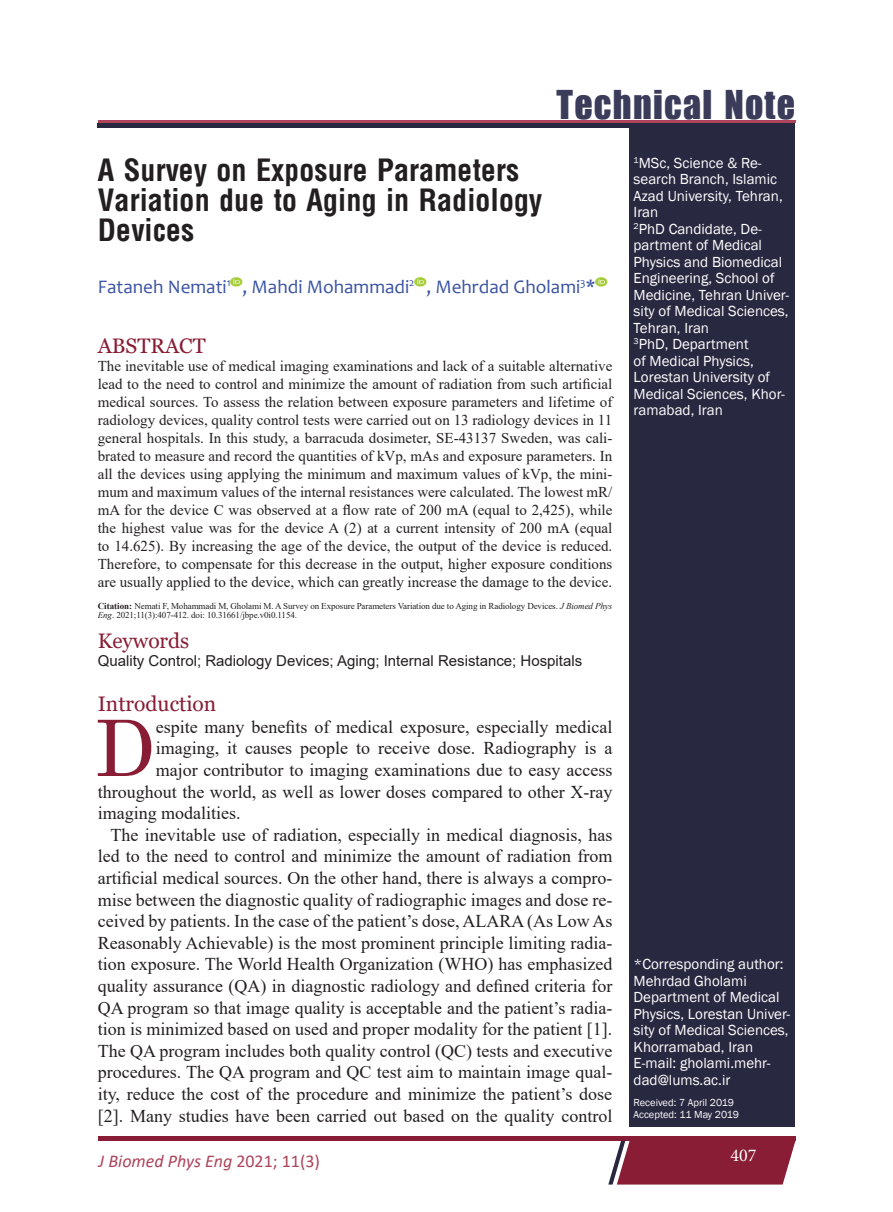
<style>
.page{position:relative;width:893px;height:1212px;background:#fff}
.page>*{position:absolute;margin:0;border:0;box-sizing:border-box;transform-origin:0 0}
.First_Paragraph{font:77.85px "Century Schoolbook";color:#881d35}
.Type_of_Article{font:40.5px "Billboard";letter-spacing:.03em;color:#3a3c5a}
.t1{font:700 30px/30px "Arena Condensed";color:#231f20}
.Heading{font:21px "Georgia";color:#881d35}
.Structured_Abstract{font:21px "Georgia";color:#881d35}
.AUTHOR{font:19.2px "Candara";color:#3a53a3}
.Body{font:18px/21.6px "Times New Roman";color:#231f20;text-align:justify}
.First_Paragraph-2{font:18px "Times New Roman";color:#231f20}
.t2{font:italic 18px "Calibri";color:#ad445b}
.t3{font:18px "Minion Pro";color:#fff}
.First_Paragraph-3{font:15px/18px "Times New Roman";color:#231f20;text-align:justify}
.Affiliation{font:15px/16.5px "Franklin Gothic";color:#fff}
.Keywords{font:15px "Arial";color:#231f20}
.Affiliation-2{font:10.5px "Franklin Gothic";color:#fff}
.Structured_Abstract-2{font:9px/9px "Times New Roman";letter-spacing:-.01em;color:#231f20}
.s1{font-weight:700}
.s2{font-style:italic}
.s3{font-style:normal}
</style>
<div class="page">
<div style="left:98px;top:1136px;width:697px;height:5px;background:#881d35"></div>
<svg style="left:608px;top:1141px;width:187px;height:43px;background:#903147"></svg>
<hr style="left:98px;top:120px;width:698px;height:2px;background:#ad445b">
<div style="left:629px;top:126px;width:166px;height:1001px;background:#292841"></div>
<div style="left:98px;top:123px;width:697px;height:5px;background:#292841"></div>
<svg style="left:231px;top:277px;width:12px;height:10px"></svg>
<svg style="left:414px;top:278px;width:12px;height:9px"></svg>
<svg style="left:595px;top:278px;width:12px;height:9px"></svg>
<p class="Type_of_Article" style="left:557px;top:83px;width:240px">Technical Note</p>
<p class="t1" style="left:98px;top:155px;width:446px">A Survey on Exposure Parameters<br>Variation due to Aging in Radiology<br>Devices</p>
<p class="AUTHOR" style="left:98px;top:274px;width:499px">Fataneh Nemati<sup>1</sup> , Mahdi Mohammadi<sup>2</sup> , Mehrdad Gholami<sup>3</sup>*</p>
<p class="Heading" style="left:98px;top:333px;width:109px">ABSTRACT</p>
<p class="First_Paragraph-3" style="left:98px;top:356px;width:516px">The inevitable use of medical imaging examinations and lack of a suitable alternative lead to the need to control and minimize the amount of radiation from such artificial medical sources. To assess the relation between exposure parameters and lifetime of radiology devices, quality control tests were carried out on 13 radiology devices in 11 general hospitals. In this study, a barracuda dosimeter, SE-43137 Sweden, was cali&shy;brated to measure and record the quantities of kVp, mAs and exposure parameters. In all the devices using applying the minimum and maximum values of kVp, the mini&shy;mum and maximum values of the internal resistances were calculated. The lowest mR/ mA for the device C was observed at a flow rate of 200 mA (equal to 2,425), while the highest value was for the device A (2) at a current intensity of 200 mA (equal to 14.625). By increasing the age of the device, the output of the device is reduced.<br>Therefore, to compensate for this decrease in the output, higher exposure conditions are usually applied to the device, which can greatly increase the damage to the device.</p>
<p class="Structured_Abstract-2" style="left:98px;top:601px;width:516px"><span class="s1">Citation:</span> Nemati F, Mohammadi M, Gholami M. A Survey on Exposure Parameters Variation due to Aging in Radiology Devices. <span class="s2">J Biomed Phys<br>Eng</span>. 2021;11(3):407-412. doi: 10.31661/jbpe.v0i0.1154.</p>
<p class="Structured_Abstract" style="left:98px;top:627px;width:93px">Keywords</p>
<p class="Keywords" style="left:98px;top:650px;width:486px">Quality Control; Radiology Devices; Aging; Internal Resistance; Hospitals</p>
<p class="Heading" style="left:98px;top:691px;width:120px">Introduction</p>
<p class="First_Paragraph" style="left:95px;top:682px;width:62px">D</p>
<p class="First_Paragraph-2" style="left:156px;top:714px;width:458px">espite many benefits of medical exposure, especially medical</p>
<p class="First_Paragraph-2" style="left:156px;top:736px;width:458px">imaging, it causes people to receive dose. Radiography is a</p>
<p class="First_Paragraph-2" style="left:156px;top:757px;width:458px">major contributor to imaging examinations due to easy access</p>
<p class="First_Paragraph-2" style="left:98px;top:779px;width:516px">throughout the world, as well as lower doses compared to other X-ray</p>
<p class="First_Paragraph-2" style="left:98px;top:800px;width:145px">imaging modalities.</p>
<p class="Body" style="left:98px;top:823px;width:516px;text-indent:13px">The inevitable use of radiation, especially in medical diagnosis, has led to the need to control and minimize the amount of radiation from artificial medical sources. On the other hand, there is always a compro&shy;mise between the diagnostic quality of radiographic images and dose re&shy;ceived by patients. In the case of the patient’s dose, ALARA (As Low As Reasonably Achievable) is the most prominent principle limiting radia&shy;tion exposure. The World Health Organization (WHO) has emphasized quality assurance (QA) in diagnostic radiology and defined criteria for QA program so that image quality is acceptable and the patient’s radia&shy;tion is minimized based on used and proper modality for the patient [1].<br>The QA program includes both quality control (QC) tests and executive procedures. The QA program and QC test aim to maintain image qual&shy;ity, reduce the cost of the procedure and minimize the patient’s dose [2]. Many studies have been carried out based on the quality control</p>
<p class="t2" style="left:99px;top:1148px;width:223px">J Biomed Phys Eng <span class="s3">2021; 11(3)</span></p>
<p class="Affiliation" style="left:634px;top:155px;width:151px"><sup>1</sup>MSc, Science &amp; Re&shy;search Branch, Islamic<br>Azad University, Tehran,<br>Iran</p>
<p class="Affiliation" style="left:634px;top:221px;width:157px"><sup>2</sup>PhD Candidate, De&shy;partment of Medical<br>Physics and Biomedical<br>Engineering, School of<br>Medicine, Tehran Univer&shy;sity of Medical Sciences,<br>Tehran, Iran</p>
<p class="Affiliation" style="left:634px;top:336px;width:153px"><sup>3</sup>PhD, Department<br>of Medical Physics,<br>Lorestan University of<br>Medical Sciences, Khor&shy;ramabad, Iran</p>
<p class="Affiliation" style="left:634px;top:956px;width:151px">*Corresponding author:<br>Mehrdad Gholami</p>
<p class="Affiliation" style="left:634px;top:989px;width:158px">Department of Medical<br>Physics, Lorestan Univer&shy;sity of Medical Sciences,<br>Khorramabad, Iran</p>
<p class="Affiliation" style="left:634px;top:1055px;width:138px">E-mail: gholami.mehr&shy;dad@lums.ac.ir</p>
<p class="Affiliation-2" style="left:634px;top:1096px;width:102px">Received: 7 April 2019</p>
<p class="Affiliation-2" style="left:634px;top:1108px;width:107px">Accepted: 11 May 2019</p>
<p class="t3" style="left:730px;top:1143px;width:27px">407</p>
</div>
